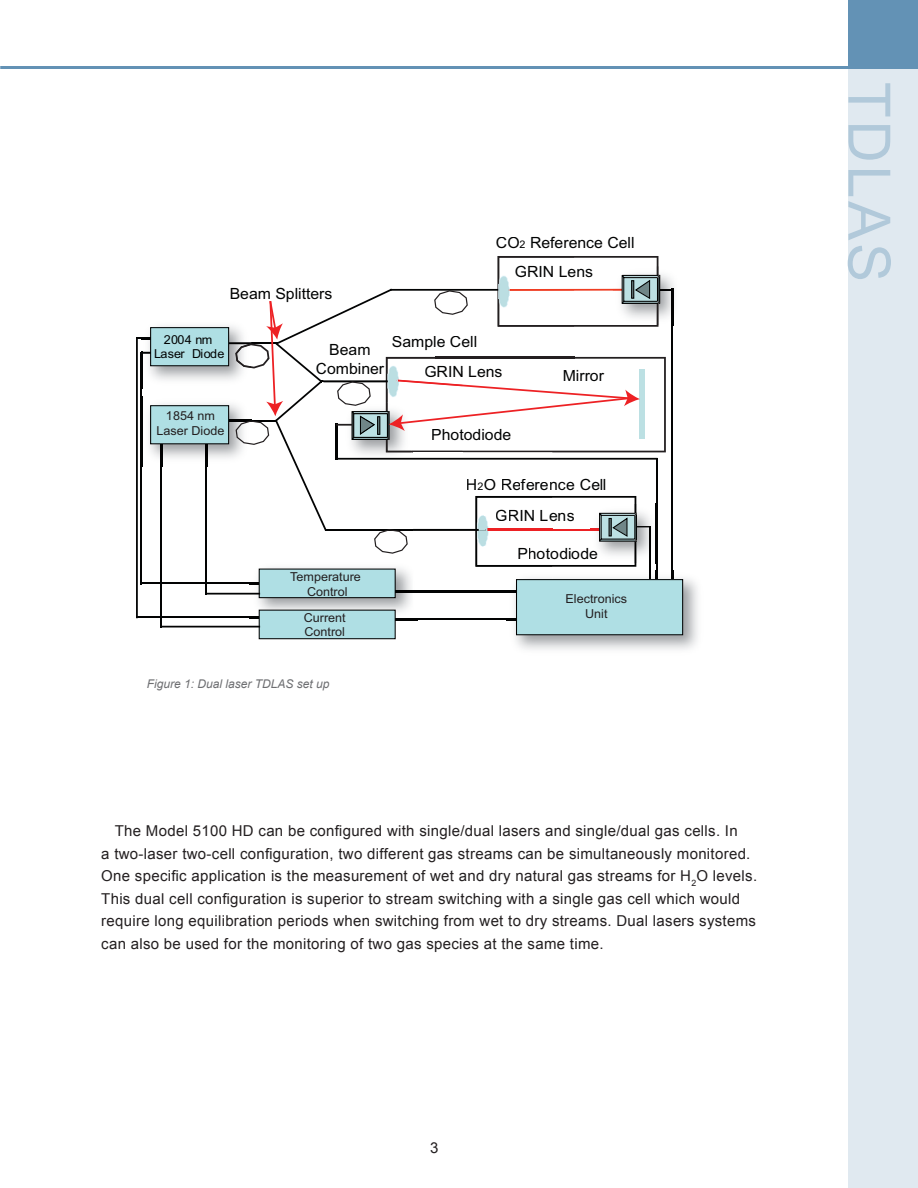
<style>
.page{position:relative;width:918px;height:1188px;background:#fff}
.page>*{position:absolute;margin:0;border:0;box-sizing:border-box;transform-origin:0 0}
.t1{font:58.5px "Arial";letter-spacing:.05em;color:#b1c9da}
.t2{font:15.45px/18.6px "Arial";color:#020303;text-align:center}
.t3{font:15px/22.5px "Arial";letter-spacing:.02em;color:#231f20}
.t4{font:12.3px/14.9px "Arial";color:#231f20;text-align:center}
.t5{font:12.3px/14px "Arial";letter-spacing:-.03em;color:#020303;text-align:center}
.t6{font:italic 12px "Arial";color:#6d6e71}
.s1{font-size:10.5px}
</style>
<div class="page">
<div style="left:848px;top:55px;width:70px;height:1133px;background:#e0e9f0"></div>
<div style="left:848px;top:0;width:70px;height:67px;background:#6392b5"></div>
<hr style="left:1px;top:66px;width:917px;height:3px;background:#6392b5">
<hr style="left:140px;top:352px;width:2px;height:232px;background:#020303">
<hr style="left:136px;top:338px;width:2px;height:279px;background:#020303">
<hr style="left:140px;top:582px;width:127px;height:2px;background:#020303">
<hr style="left:136px;top:616px;width:125px;height:2px;background:#020303">
<img style="left:673px;top:284px;width:1px;height:41px">
<img style="left:142px;top:396px;width:17px;height:70px">
<div style="left:151px;top:406px;width:78px;height:38px;background:#afdfe4"></div>
<div style="left:150px;top:405px;width:79px;height:39px;border:1px solid #020303"></div>
<div style="left:259px;top:610px;width:136px;height:29px;background:#afdfe4"></div>
<div style="left:259px;top:610px;width:137px;height:29px;border:1px solid #020303"></div>
<img style="left:515px;top:570px;width:183px;height:80px">
<div style="left:517px;top:580px;width:166px;height:55px;background:#afdfe4"></div>
<div style="left:516px;top:579px;width:167px;height:56px;border:1px solid #020303"></div>
<svg style="left:159px;top:404px;width:359px;height:224px"></svg>
<img style="left:141px;top:326px;width:87px;height:62px">
<svg style="left:142px;top:352px;width:8px;height:2px"></svg>
<img style="left:141px;top:352px;width:1px;height:36px">
<svg style="left:136px;top:337px;width:14px;height:2px"></svg>
<div style="left:151px;top:328px;width:78px;height:38px;background:#afdfe4"></div>
<div style="left:150px;top:327px;width:79px;height:39px;border:1px solid #020303"></div>
<svg style="left:228px;top:256px;width:445px;height:328px"></svg>
<p class="t2" style="left:496px;top:235px;width:140px">CO<span class="s1">2</span> Reference Cell</p>
<p class="t2" style="left:230px;top:286px;width:104px">Beam Splitters</p>
<p class="t2" style="left:515px;top:264px;width:80px">GRIN Lens</p>
<p class="t5" style="left:154px;top:334px;width:72px">2004 nm<br>Laser Diode</p>
<p class="t4" style="left:157px;top:410px;width:69px">1854 nm<br>Laser Diode</p>
<p class="t2" style="left:316px;top:342px;width:70px">Beam<br>Combiner</p>
<p class="t2" style="left:392px;top:334px;width:87px">Sample Cell</p>
<p class="t2" style="left:424px;top:364px;width:80px">GRIN Lens</p>
<p class="t2" style="left:431px;top:427px;width:81px">Photodiode</p>
<p class="t2" style="left:563px;top:368px;width:43px">Mirror</p>
<p class="t4" style="left:290px;top:570px;width:72px">Temperature<br>Control</p>
<p class="t4" style="left:304px;top:611px;width:44px;text-align:left">Current<br>Control</p>
<p class="t2" style="left:466px;top:477px;width:142px">H<span class="s1">2</span>O Reference Cell</p>
<p class="t2" style="left:495px;top:507px;width:81px">GRIN Lens</p>
<p class="t2" style="left:517px;top:545px;width:82px">Photodiode</p>
<p class="t4" style="left:566px;top:593px;width:63px">Electronics<br>Unit</p>
<p class="t6" style="left:147px;top:680px;width:184px">Figure 1: Dual laser TDLAS set up</p>
<p class="t3" style="left:101px;top:820px;width:657px;text-indent:14px">The Model 5100 HD can be configured with single/dual lasers and single/dual gas cells. In<br>a two-laser two-cell configuration, two different gas streams can be simultaneously monitored.<br>One specific application is the measurement of wet and dry natural gas streams for H<sub>2</sub>O levels.<br>This dual cell configuration is superior to stream switching with a single gas cell which would require long equilibration periods when switching from wet to dry streams. Dual lasers systems can also be used for the monitoring of two gas species at the same time.</p>
<p class="t3" style="left:430px;top:1137px;width:10px">3</p>
<h1 class="t1" style="left:891px;top:82px;width:202px;rotate:90deg">TDLAS</h1>
</div>
